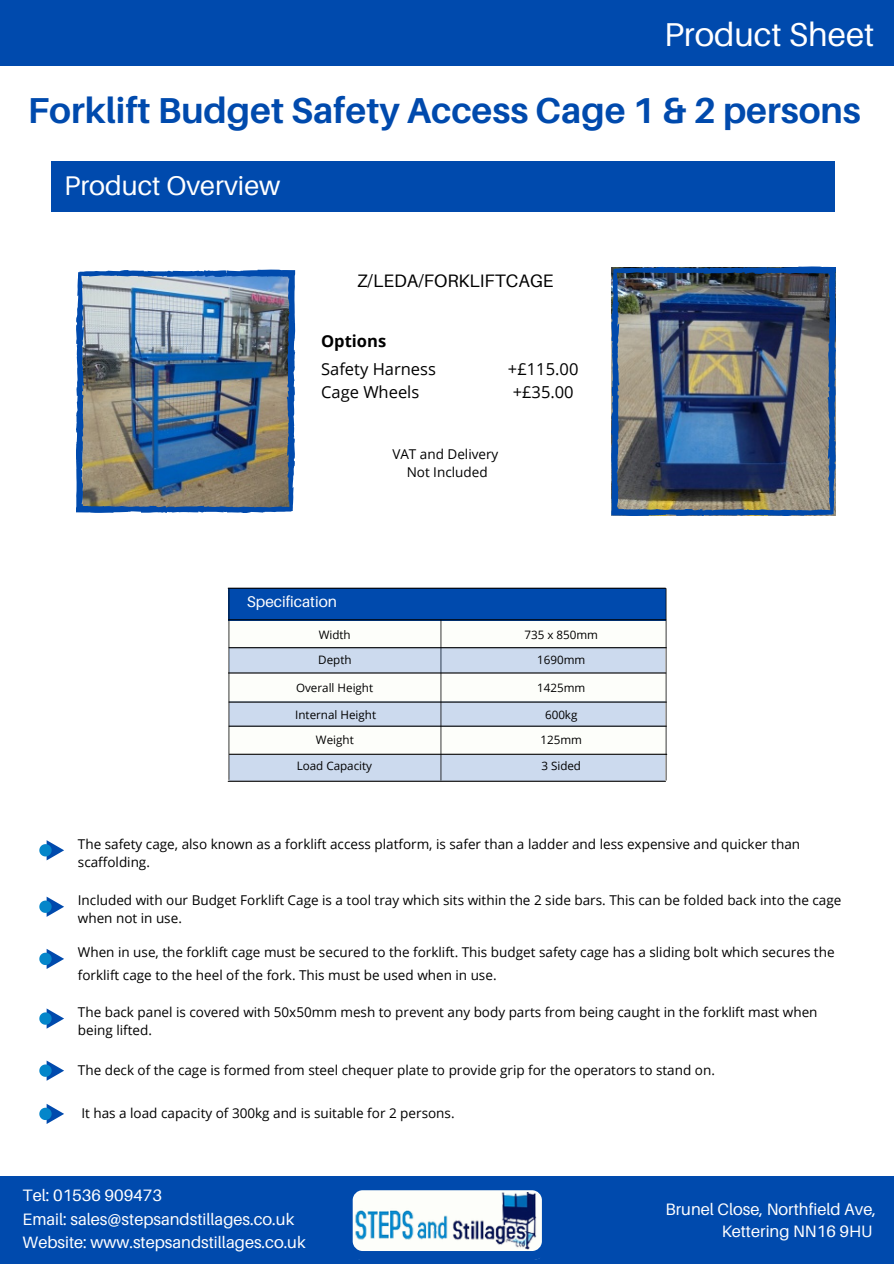
<style>
.page{position:relative;width:894px;height:1264px;background:#fff}
.page>*{position:absolute;margin:0;border:0;box-sizing:border-box;transform-origin:0 0}
.t1{font:700 36px "Aileron";color:#004aad}
.t2{font:33px "Aileron";color:#fff}
.t3{font:27px "Aileron";color:#fff}
.t4{font:18px "Aileron";color:#000}
.t5{font:16.5px/23.7px "Aileron";color:#fff}
.t6{font:16.5px/22.5px "Open Sans";color:#000}
.t7{font:700 16.5px "Open Sans";color:#000}
.t8{font:15.45px "Aileron";color:#fff}
.t9{font:13.5px/18px "Open Sans";color:#000}
.t10{font:11.55px "Open Sans";color:#000}
</style>
<div class="page">
<div style="left:0;top:1176px;width:893px;height:87px;background:#004aad"></div>
<div style="left:0;top:0;width:893px;height:65px;background:#004aad"></div>
<div style="left:228px;top:674px;width:437px;height:27px;background:#fdfefa"></div>
<div style="left:229px;top:701px;width:436px;height:25px;background:#ccdaee"></div>
<div style="left:228px;top:620px;width:437px;height:27px;background:#fdfefa"></div>
<div style="left:228px;top:588px;width:437px;height:32px;background:#004aad"></div>
<div style="left:228px;top:726px;width:437px;height:27px;background:#fdfefa"></div>
<div style="left:229px;top:754px;width:436px;height:26px;background:#ccdaee"></div>
<svg style="left:39px;top:840px;width:25px;height:20px"></svg>
<svg style="left:39px;top:896px;width:25px;height:20px"></svg>
<svg style="left:352px;top:1190px;width:190px;height:69px"></svg>
<hr style="left:440px;top:620px;width:1px;height:160px;background:#000">
<hr style="left:665px;top:588px;width:1px;height:192px;background:#000">
<hr style="left:228px;top:589px;width:1px;height:190px;background:#000">
<div style="left:52px;top:161px;width:782px;height:51px;background:#004aad"></div>
<svg style="left:39px;top:1060px;width:25px;height:20px"></svg>
<svg style="left:39px;top:948px;width:25px;height:21px"></svg>
<svg style="left:39px;top:1008px;width:25px;height:20px"></svg>
<svg style="left:39px;top:1104px;width:25px;height:19px"></svg>
<img style="left:76px;top:269px;width:219px;height:244px">
<img style="left:611px;top:266px;width:224px;height:250px">
<div style="left:229px;top:647px;width:436px;height:25px;background:#ccdaee"></div>
<hr style="left:228px;top:780px;width:437px;height:1px;background:#000">
<hr style="left:229px;top:753px;width:437px;height:1px;background:#000">
<hr style="left:229px;top:725px;width:437px;height:1px;background:#000">
<hr style="left:229px;top:701px;width:437px;height:1px;background:#000">
<hr style="left:228px;top:672px;width:437px;height:1px;background:#000">
<hr style="left:229px;top:647px;width:437px;height:1px;background:#000">
<hr style="left:228px;top:619px;width:437px;height:1px;background:#000">
<hr style="left:228px;top:587px;width:437px;height:2px;background:#000">
<h2 class="t2" style="left:663px;top:14px;width:212px">Product Sheet</h2>
<h1 class="t1" style="left:28px;top:88px;width:834px">Forklift Budget Safety Access Cage 1 &amp; 2 persons</h1>
<h3 class="t3" style="left:64px;top:169px;width:218px">Product Overview</h3>
<h3 class="t4" style="left:357px;top:269px;width:198px">Z/LEDA/FORKLIFTCAGE</h3>
<p class="t7" style="left:321px;top:329px;width:67px">Options</p>
<p class="t6" style="left:321px;top:357px;width:116px">Safety Harness<br>Cage Wheels</p>
<p class="t6" style="left:508px;top:357px;width:72px">+£115.00 +£35.00</p>
<p class="t9" style="left:392px;top:444px;width:107px;text-align:center">VAT and Delivery<br>Not Included</p>
<p class="t8" style="left:247px;top:592px;width:92px">Specification</p>
<p class="t10" style="left:318px;top:627px;width:34px">Width</p>
<p class="t10" style="left:524px;top:626px;width:75px">735 x 850mm</p>
<p class="t10" style="left:318px;top:652px;width:35px">Depth</p>
<p class="t10" style="left:537px;top:651px;width:50px">1690mm</p>
<p class="t10" style="left:296px;top:679px;width:79px">Overall Height</p>
<p class="t10" style="left:537px;top:679px;width:50px">1425mm</p>
<p class="t10" style="left:295px;top:706px;width:82px">Internal Height</p>
<p class="t10" style="left:545px;top:706px;width:34px">600kg</p>
<p class="t10" style="left:316px;top:732px;width:39px">Weight</p>
<p class="t10" style="left:296px;top:757px;width:77px">Load Capacity</p>
<p class="t10" style="left:540px;top:732px;width:43px">125mm</p>
<p class="t10" style="left:541px;top:757px;width:41px">3 Sided</p>
<p class="t9" style="left:78px;top:834px;width:723px">The safety cage, also known as a forklift access platform, is safer than a ladder and less expensive and quicker than scaffolding.</p>
<p class="t9" style="left:78px;top:890px;width:764px">Included with our Budget Forklift Cage is a tool tray which sits within the 2 side bars. This can be folded back into the cage when not in use.</p>
<p class="t9" style="left:78px;top:940px;width:758px;line-height:22.5px">When in use, the forklift cage must be secured to the forklift. This budget safety cage has a sliding bolt which secures the forklift cage to the heel of the fork. This must be used when in use.</p>
<p class="t9" style="left:78px;top:1002px;width:741px">The back panel is covered with 50x50mm mesh to prevent any body parts from being caught in the forklift mast when being lifted.</p>
<p class="t9" style="left:78px;top:1061px;width:638px">The deck of the cage is formed from steel chequer plate to provide grip for the operators to stand on.</p>
<p class="t9" style="left:81px;top:1103px;width:374px">It has a load capacity of 300kg and is suitable for 2 persons.</p>
<p class="t5" style="left:23px;top:1183px;width:284px">Tel: 01536 909473<br>Email: sales@stepsandstillages.co.uk<br>Website: www.stepsandstillages.co.uk</p>
<p class="t5" style="left:665px;top:1197px;width:212px;line-height:22.5px;text-align:right">Brunel Close, Northfield Ave,<br>Kettering NN16 9HU</p>
</div>
